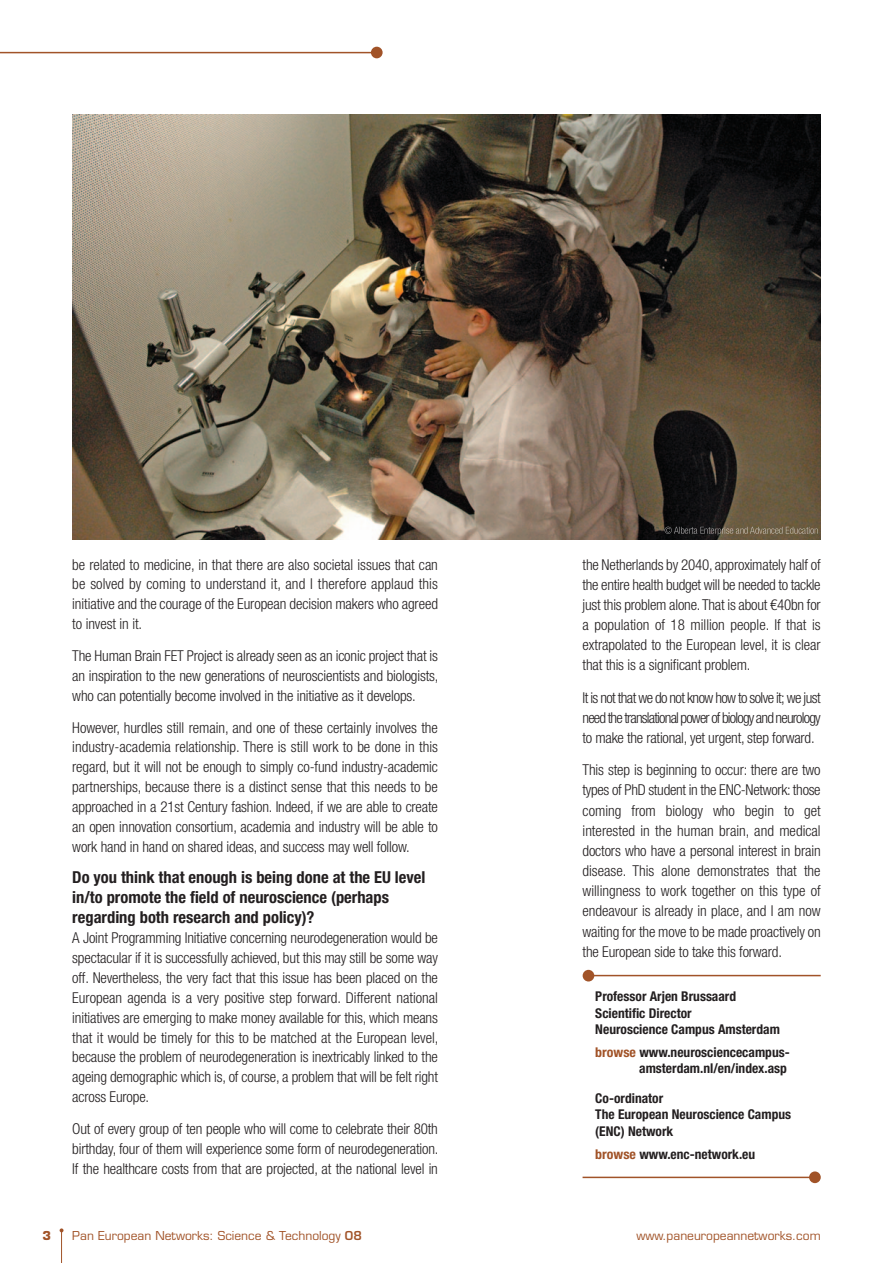
<style>
.page{position:relative;width:893px;height:1263px;background:#fff}
.page>*{position:absolute;margin:0;border:0;box-sizing:border-box;transform-origin:0 0}
.t1{font:700 condensed 16.5px/20.1px "Helvetica Neue LT Std";color:#231f20}
.t2{font:300 condensed 15px/19.8px "Helvetica Neue LT Std";letter-spacing:-.01em;color:#231f20;text-align:justify}
.t3{font:700 condensed 13.5px/16.5px "Helvetica Neue LT Std";color:#231f20}
.t4{font:12px "Eurostile LT Std";color:#a15328}
.t5{font:700 12px "Eurostile LT Std";color:#a15328}
.s1{color:#a15328}
.s2{font-weight:600}
</style>
<div class="page">
<hr style="left:61px;top:1230px;width:1px;height:33px;background:#a15328">
<svg style="left:60px;top:1228px;width:4px;height:4px"></svg>
<hr style="left:583px;top:1176px;width:231px;height:2px;background:#a15328">
<div style="left:809px;top:1171px;width:12px;height:12px;background:#a15328;border-radius:50%"></div>
<hr style="left:589px;top:975px;width:232px;height:1px;background:#a15328">
<div style="left:583px;top:970px;width:11px;height:11px;background:#a15328;border-radius:50%"></div>
<hr style="left:0;top:52px;width:376px;height:1px;background:#a15328">
<div style="left:371px;top:47px;width:12px;height:11px;background:#a15328;border-radius:50%"></div>
<img style="left:72px;top:115px;width:749px;height:424px">
<img style="left:665px;top:527px;width:59px;height:8px">
<p class="t2" style="left:72px;top:556px;width:367px">be related to medicine, in that there are also societal issues that can be solved by coming to understand it, and I therefore applaud this initiative and the courage of the European decision makers who agreed to invest in it.</p>
<p class="t2" style="left:72px;top:647px;width:368px">The Human Brain FET Project is already seen as an iconic project that is an inspiration to the new generations of neuroscientists and biologists, who can potentially become involved in the initiative as it develops.</p>
<p class="t2" style="left:72px;top:719px;width:367px">However, hurdles still remain, and one of these certainly involves the industry-academia relationship. There is still work to be done in this regard, but it will not be enough to simply co-fund industry-academic partnerships, because there is a distinct sense that this needs to be approached in a 21st Century fashion. Indeed, if we are able to create an open innovation consortium, academia and industry will be able to work hand in hand on shared ideas, and success may well follow.</p>
<p class="t1" style="left:72px;top:869px;width:355px">Do you think that enough is being done at the EU level in/to promote the field of neuroscience (perhaps regarding both research and policy)?</p>
<p class="t2" style="left:72px;top:929px;width:368px">A Joint Programming Initiative concerning neurodegeneration would be spectacular if it is successfully achieved, but this may still be some way off. Nevertheless, the very fact that this issue has been placed on the European agenda is a very positive step forward. Different national initiatives are emerging to make money available for this, which means that it would be timely for this to be matched at the European level, because the problem of neurodegeneration is inextricably linked to the ageing demographic which is, of course, a problem that will be felt right across Europe.</p>
<p class="t2" style="left:72px;top:1120px;width:368px">Out of every group of ten people who will come to celebrate their 80th birthday, four of them will experience some form of neurodegeneration.<br>If the healthcare costs from that are projected, at the national level in</p>
<p class="t2" style="left:583px;top:555px;width:240px;line-height:20.2px">the Netherlands by 2040, approximately half of the entire health budget will be needed to tackle just this problem alone. That is about €40bn for a population of 18 million people. If that is extrapolated to the European level, it is clear that this is a significant problem.</p>
<p class="t2" style="left:583px;top:688px;width:240px;line-height:20.2px">It is not that we do not know how to solve it; we just need the translational power of biology and neurology to make the rational, yet urgent, step forward.</p>
<p class="t2" style="left:583px;top:761px;width:240px;line-height:20.2px">This step is beginning to occur: there are two types of PhD student in the ENC-Network: those coming from biology who begin to get interested in the human brain, and medical doctors who have a personal interest in brain disease. This alone demonstrates that the willingness to work together on this type of endeavour is already in place, and I am now waiting for the move to be made proactively on the European side to take this forward.</p>
<p class="t3" style="left:595px;top:989px;width:186px">Professor Arjen Brussaard<br>Scientific Director<br>Neuroscience Campus Amsterdam</p>
<p class="t3" style="left:595px;top:1045px;width:196px;text-align:right"><span class="s1">browse</span> www.neurosciencecampus&shy;amsterdam.nl/en/index.asp</p>
<p class="t3" style="left:595px;top:1091px;width:197px">Co-ordinator<br>The European Neuroscience Campus (ENC) Network</p>
<p class="t3" style="left:595px;top:1147px;width:162px"><span class="s1">browse</span> www.enc-network.eu</p>
<p class="t5" style="left:42px;top:1229px;width:10px">3</p>
<p class="t4" style="left:72px;top:1229px;width:291px">Pan European Networks: Science &amp; Technology <span class="s2">08</span></p>
<p class="t4" style="left:636px;top:1229px;width:186px">www.paneuropeannetworks.com</p>
</div>
